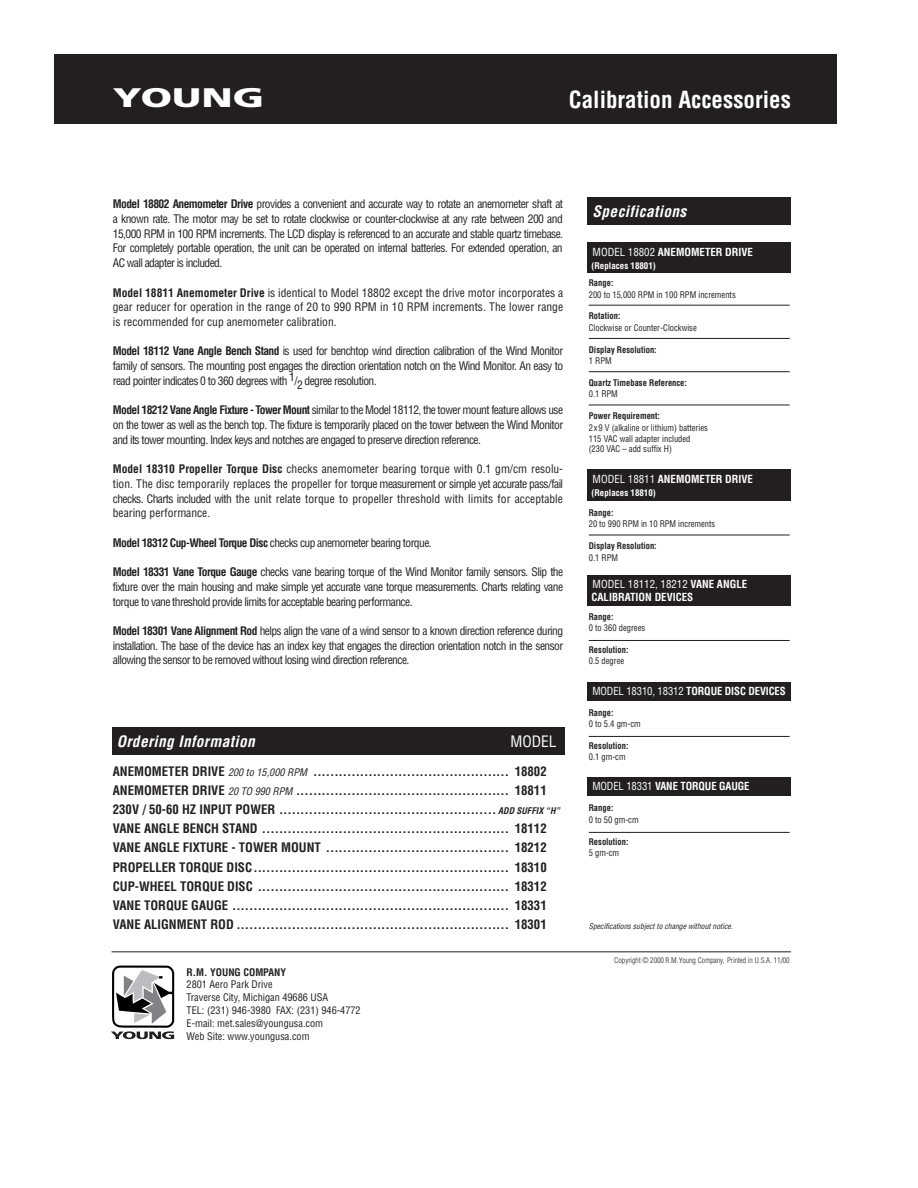
<style>
.page{position:relative;width:918px;height:1188px;background:#fff}
.page>*{position:absolute;margin:0;border:0;box-sizing:border-box;transform-origin:0 0}
.t1{font:900 26.85px "Frutiger";color:#fff;scale:1.5 1}
.t2{font:700 condensed 23.1px "Helvetica";color:#fff}
.t3{font:italic 700 condensed 15.3px "Helvetica";letter-spacing:.025em;color:#fff}
.t4{font:condensed 15.3px "Helvetica";color:#fff}
.t5{font:700 condensed 12.75px/19.2px "Helvetica";color:#231f20}
.t6{font:condensed 11.55px/14.7px "Helvetica";letter-spacing:-.05em;color:#231f20;text-align:justify}
.t7{font:700 condensed 10.8px/12.8px "Helvetica";color:#fff}
.t8{font:condensed 10.2px/12.8px "Helvetica";color:#231f20}
.t9{font:condensed 9px/11.6px "Helvetica";color:#231f20;scale:.95 1}
.t10{font:700 condensed 9px/11.6px "Helvetica";color:#231f20;scale:.95 1}
.t11{font:700 condensed 9px "Helvetica";color:#fff}
.t12{font:300 condensed 7.65px "Helvetica";color:#231f20}
.t13{font:italic condensed 7.65px "Helvetica";color:#231f20}
.s1{font-weight:700}
.s2{font-weight:400;font-style:italic;font-size:10.2px}
.s3{font-style:italic;font-size:9px}
.s4{font-weight:400}
</style>
<div class="page">
<div style="left:54px;top:54px;width:783px;height:69px;background:#231f20"></div>
<div style="left:588px;top:198px;width:203px;height:27px;background:#231f20"></div>
<div style="left:112px;top:727px;width:452px;height:27px;background:#231f20"></div>
<hr style="left:112px;top:952px;width:679px;height:1px;background:#231f20">
<svg style="left:111px;top:965px;width:63px;height:74px"></svg>
<hr style="left:589px;top:305px;width:201px;height:1px;background:#231f20">
<hr style="left:589px;top:338px;width:201px;height:1px;background:#231f20">
<hr style="left:589px;top:371px;width:201px;height:1px;background:#231f20">
<hr style="left:589px;top:405px;width:201px;height:1px;background:#231f20">
<hr style="left:589px;top:535px;width:201px;height:1px;background:#231f20">
<hr style="left:589px;top:640px;width:201px;height:1px;background:#231f20">
<hr style="left:589px;top:736px;width:201px;height:1px;background:#231f20">
<hr style="left:589px;top:832px;width:201px;height:1px;background:#231f20">
<div style="left:588px;top:242px;width:203px;height:31px;background:#231f20"></div>
<div style="left:588px;top:682px;width:203px;height:19px;background:#231f20"></div>
<div style="left:588px;top:470px;width:203px;height:31px;background:#231f20"></div>
<div style="left:588px;top:575px;width:203px;height:30px;background:#231f20"></div>
<div style="left:588px;top:777px;width:203px;height:19px;background:#231f20"></div>
<p class="t1" style="left:113px;top:81px;width:102px">YOUNG</p>
<p class="t2" style="left:569px;top:85px;width:223px">Calibration Accessories</p>
<p class="t6" style="left:113px;top:196px;width:452px"><span class="s1">Model 18802 Anemometer Drive</span> provides a convenient and accurate way to rotate an anemometer shaft at a known rate. The motor may be set to rotate clockwise or counter-clockwise at any rate between 200 and 15,000 RPM in 100 RPM increments. The LCD display is referenced to an accurate and stable quartz timebase.<br>For completely portable operation, the unit can be operated on internal batteries. For extended operation, an AC wall adapter is included.</p>
<p class="t6" style="left:113px;top:285px;width:452px"><span class="s1">Model 18811 Anemometer Drive</span> is identical to Model 18802 except the drive motor incorporates a gear reducer for operation in the range of 20 to 990 RPM in 10 RPM increments. The lower range is recommended for cup anemometer calibration.</p>
<p class="t6" style="left:113px;top:344px;width:452px"><span class="s1">Model 18112 Vane Angle Bench Stand</span> is used for benchtop wind direction calibration of the Wind Monitor family of sensors. The mounting post engages the direction orientation notch on the Wind Monitor. An easy to read pointer indicates 0 to 360 degrees with 1/2 degree resolution.</p>
<p class="t6" style="left:113px;top:402px;width:452px"><span class="s1">Model 18212 Vane Angle Fixture - Tower Mount</span> similar to the Model 18112, the tower mount feature allows use on the tower as well as the bench top. The fixture is temporarily placed on the tower between the Wind Monitor and its tower mounting. Index keys and notches are engaged to preserve direction reference.</p>
<p class="t6" style="left:113px;top:461px;width:452px"><span class="s1">Model 18310 Propeller Torque Disc</span> checks anemometer bearing torque with 0.1 gm/cm resolu&shy;tion. The disc temporarily replaces the propeller for torque measurement or simple yet accurate pass/fail checks. Charts included with the unit relate torque to propeller threshold with limits for acceptable bearing performance.</p>
<p class="t6" style="left:113px;top:535px;width:320px"><span class="s1">Model 18312 Cup-Wheel Torque Disc</span> checks cup anemometer bearing torque.</p>
<p class="t6" style="left:113px;top:564px;width:452px"><span class="s1">Model 18331 Vane Torque Gauge</span> checks vane bearing torque of the Wind Monitor family sensors. Slip the fixture over the main housing and make simple yet accurate vane torque measurements. Charts relating vane torque to vane threshold provide limits for acceptable bearing performance.</p>
<p class="t6" style="left:113px;top:623px;width:452px"><span class="s1">Model 18301 Vane Alignment Rod</span> helps align the vane of a wind sensor to a known direction reference during installation. The base of the device has an index key that engages the direction orientation notch in the sensor allowing the sensor to be removed without losing wind direction reference.</p>
<p class="t3" style="left:117px;top:732px;width:140px">Ordering Information</p>
<p class="t4" style="left:511px;top:732px;width:48px">MODEL</p>
<p class="t5" style="left:113px;top:761px;width:449px">ANEMOMETER DRIVE <span class="s2">200 to 15,000 RPM</span> .............................................. 18802<br>ANEMOMETER DRIVE <span class="s2">20 TO 990 RPM</span> .................................................. 18811<br>230V / 50-60 HZ INPUT POWER ................................................... <span class="s3">ADD SUFFIX “H” </span>VANE ANGLE BENCH STAND .......................................................... 18112<br>VANE ANGLE FIXTURE - TOWER MOUNT ........................................... 18212<br>PROPELLER TORQUE DISC............................................................ 18310<br>CUP-WHEEL TORQUE DISC ........................................................... 18312<br>VANE TORQUE GAUGE ................................................................. 18331<br>VANE ALIGNMENT ROD ................................................................ 18301</p>
<p class="t8" style="left:187px;top:965px;width:176px"><span class="s1">R.M. YOUNG COMPANY<br></span>2801 Aero Park Drive<br>Traverse City, Michigan 49686 USA<br>TEL: (231) 946-3980 FAX: (231) 946-4772<br>E-mail: met.sales@youngusa.com<br>Web Site: www.youngusa.com</p>
<p class="t3" style="left:593px;top:202px;width:95px">Specifications</p>
<p class="t7" style="left:593px;top:246px;width:162px"><span class="s4">MODEL 18802</span> ANEMOMETER DRIVE</p>
<p class="t11" style="left:592px;top:260px;width:66px">(Replaces 18801)</p>
<p class="t9" style="left:589px;top:277px;width:156px"><span class="s1">Range:<br></span>200 to 15,000 RPM in 100 RPM increments</p>
<p class="t9" style="left:589px;top:310px;width:115px"><span class="s1">Rotation:<br></span>Clockwise or Counter-Clockwise</p>
<p class="t10" style="left:589px;top:343px;width:73px">Display Resolution:<br><span class="s4">1 RPM</span></p>
<p class="t10" style="left:589px;top:377px;width:105px">Quartz Timebase Reference:<br><span class="s4">0.1 RPM</span></p>
<p class="t9" style="left:589px;top:410px;width:127px"><span class="s1">Power Requirement:<br></span>2x9 V (alkaline or lithium) batteries<br>115 VAC wall adapter included</p>
<p class="t9" style="left:589px;top:443px;width:89px">(230 VAC – add suffix H)</p>
<p class="t7" style="left:593px;top:473px;width:162px"><span class="s4">MODEL 18811</span> ANEMOMETER DRIVE</p>
<p class="t11" style="left:592px;top:487px;width:66px">(Replaces 18810)</p>
<p class="t9" style="left:589px;top:507px;width:135px"><span class="s1">Range:<br></span>20 to 990 RPM in 10 RPM increments</p>
<p class="t10" style="left:589px;top:540px;width:73px">Display Resolution:<br><span class="s4">0.1 RPM</span></p>
<p class="t7" style="left:592px;top:578px;width:157px"><span class="s4">MODEL 18112, 18212</span> VANE ANGLE<br>CALIBRATION DEVICES</p>
<p class="t9" style="left:589px;top:610px;width:61px"><span class="s1">Range:<br></span>0 to 360 degrees</p>
<p class="t10" style="left:589px;top:644px;width:43px">Resolution:<br><span class="s4">0.5 degree</span></p>
<p class="t7" style="left:592px;top:685px;width:195px"><span class="s4">MODEL 18310, 18312</span> TORQUE DISC DEVICES</p>
<p class="t9" style="left:589px;top:706px;width:56px"><span class="s1">Range:<br></span>0 to 5.4 gm-cm</p>
<p class="t10" style="left:589px;top:740px;width:43px">Resolution:<br><span class="s4">0.1 gm-cm</span></p>
<p class="t7" style="left:592px;top:780px;width:159px"><span class="s4">MODEL 18331</span> VANE TORQUE GAUGE</p>
<p class="t9" style="left:589px;top:802px;width:54px"><span class="s1">Range:<br></span>0 to 50 gm-cm</p>
<p class="t10" style="left:589px;top:836px;width:43px">Resolution:<br><span class="s4">5 gm-cm</span></p>
<p class="t13" style="left:589px;top:922px;width:146px">Specifications subject to change without notice.</p>
<p class="t12" style="left:614px;top:956px;width:177px">Copyright © 2000 R.M. Young Company, Printed in U.S.A. 11/00</p>
</div>
